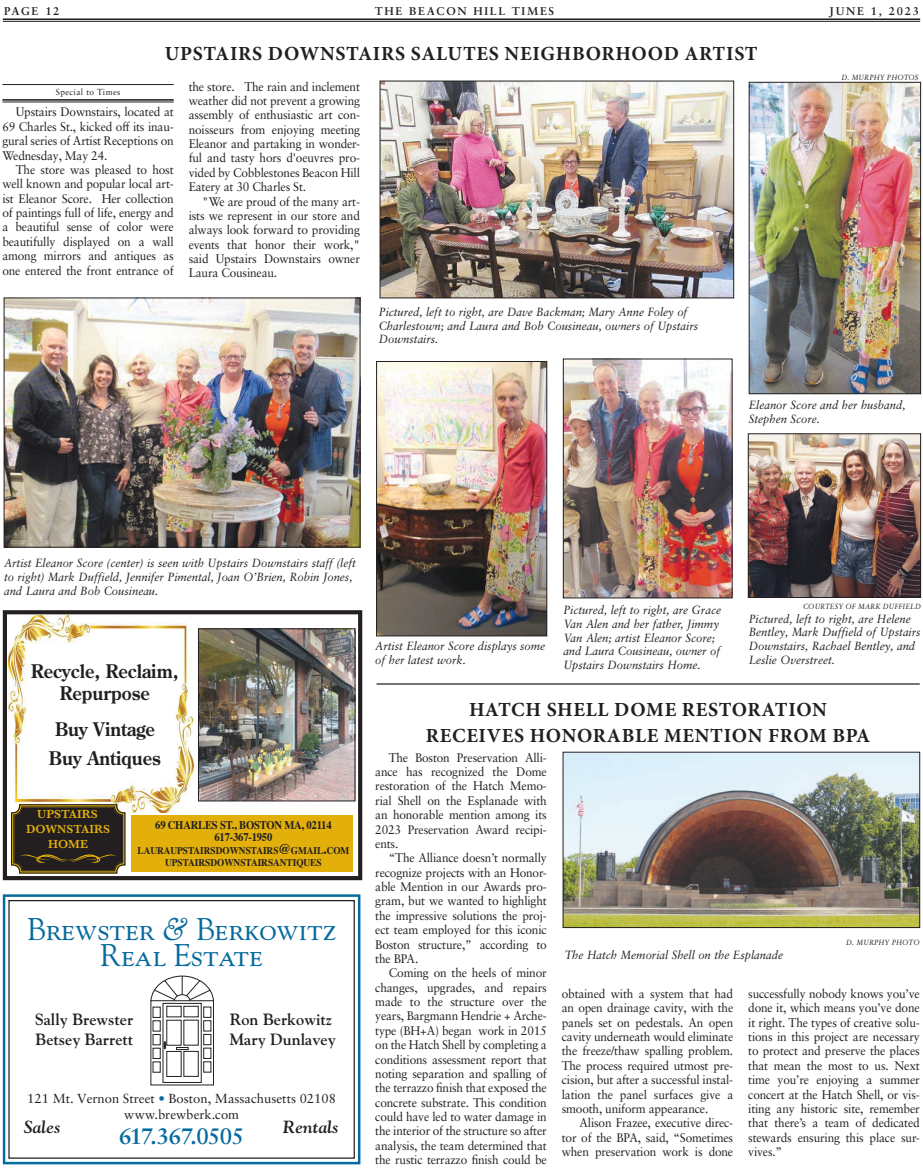
<style>
.page{position:relative;width:923px;height:1170px;background:#fff}
.page>*{position:absolute;margin:0;border:0;box-sizing:border-box;transform-origin:0 0}
.t1{font:31.25px/26.2px "Goudy SC";color:#056a9d;text-align:center}
.t2{font:700 22.5px "Sabon";letter-spacing:-.03em;color:#056a9d}
.Photo_Overline{font:700 20px "Minion Pro";letter-spacing:.035em;color:#231f20}
.t3{font:700 18.75px/22.5px "Century Old Style Std";color:#231f20;text-align:center;scale:.93 1}
.t4{font:italic 700 17.5px "Goudy";color:#231f20}
.t5{font:16.25px/20px "Goudy Bold Os F";color:#231f20}
.t6{font:13.12px/15.8px "Sabon";color:#231f20;text-align:center}
.Body_Text{font:12.5px/14.4px "Sabon LT Pro";letter-spacing:-.015em;color:#231f20;text-align:justify;scale:.95 1}
.t7{font:600 12.12px/14.6px "Baskerville";color:#e2af0b;text-align:center}
.t8{font:italic 11.88px/13.8px "Sabon LT Pro";color:#231f20;scale:.95 1}
.t9{font:700 11.75px/12.2px "Times";letter-spacing:-.02em;color:#231f20;text-align:center;scale:.9 1}
.t10{font:700 11.25px "Sabon LT Pro";letter-spacing:.15em;color:#231f20}
.t11{font:700 10.25px/12.2px "Times";color:#231f20;text-align:center;scale:.9 1}
.Byline{font:8.75px "Sabon LT Pro";letter-spacing:.05em;color:#231f20;scale:.95 1}
.Photo_credit{font:italic 7.5px "Sabon LT Pro";letter-spacing:.01em;color:#231f20;scale:.95 1}
.s1{font-size:14.75px}
.s2{font-family:"Goudy";font-style:italic}
.s3{color:#056a9d}
</style>
<div class="page">
<hr style="left:3px;top:18px;width:917px;height:4px;background:#d4d3d3">
<hr style="left:3px;top:18px;width:917px;height:2px;background:#231f20">
<hr style="left:3px;top:21px;width:917px;height:1px;background:#231f20">
<div style="left:3px;top:610px;width:359px;height:270px;border:4px solid #231f20"></div>
<img style="left:8px;top:616px;width:185px;height:196px">
<div style="left:131px;top:815px;width:222px;height:57px;background:#e2af0b"></div>
<svg style="left:10px;top:804px;width:116px;height:70px;background:#3c3528"></svg>
<img style="left:200px;top:630px;width:153px;height:169px">
<div style="left:198px;top:628px;width:157px;height:173px;border:1px solid #231f20"></div>
<svg style="left:150px;top:976px;width:64px;height:109px"></svg>
<div style="left:3px;top:894px;width:357px;height:270px;border:2px solid #056a9d"></div>
<div style="left:8px;top:900px;width:347px;height:259px;border:1px solid #231f20"></div>
<img style="left:564px;top:754px;width:354px;height:172px">
<div style="left:562px;top:752px;width:358px;height:176px;border:1px solid #231f20"></div>
<hr style="left:2px;top:84px;width:172px;height:1px;background:#231f20">
<hr style="left:2px;top:99px;width:172px;height:2px;background:#231f20">
<hr style="left:2px;top:102px;width:172px;height:1px;background:#231f20">
<img style="left:381px;top:83px;width:351px;height:213px">
<div style="left:379px;top:81px;width:355px;height:217px;border:1px solid #231f20"></div>
<img style="left:6px;top:300px;width:352px;height:246px">
<div style="left:4px;top:298px;width:356px;height:250px;border:1px solid #231f20"></div>
<img style="left:565px;top:361px;width:165px;height:235px">
<div style="left:563px;top:359px;width:169px;height:239px;border:1px solid #231f20"></div>
<img style="left:378px;top:363px;width:167px;height:271px">
<div style="left:376px;top:361px;width:171px;height:275px;border:1px solid #231f20"></div>
<img style="left:750px;top:84px;width:169px;height:308px">
<div style="left:748px;top:82px;width:173px;height:312px;border:1px solid #231f20"></div>
<img style="left:749px;top:435px;width:170px;height:161px">
<div style="left:747px;top:433px;width:174px;height:165px;border:1px solid #231f20"></div>
<hr style="left:376px;top:683px;width:543px;height:2px;background:#231f20">
<p class="t10" style="left:4px;top:4px;width:57px">PAGE 12</p>
<p class="t10" style="left:375px;top:4px;width:181px">THE BEACON HILL TIMES</p>
<p class="t10" style="left:829px;top:4px;width:91px">JUNE 1, 2023</p>
<p class="Photo_Overline" style="left:165px;top:39px;width:594px">UPSTAIRS DOWNSTAIRS SALUTES NEIGHBORHOOD ARTIST</p>
<p class="Byline" style="left:56px;top:87px;width:69px">Special to Times</p>
<p class="Body_Text" style="left:2px;top:105px;width:182px;text-indent:14px">Upstairs Downstairs, located at 69 Charles St., kicked off its inau&shy;gural series of Artist Receptions on Wednesday, May 24.</p>
<p class="Body_Text" style="left:2px;top:162px;width:182px;text-indent:14px">The store was pleased to host well known and popular local art&shy;ist Eleanor Score. Her collection of paintings full of life, energy and a beautiful sense of color were beautifully displayed on a wall among mirrors and antiques as one entered the front entrance of</p>
<p class="Body_Text" style="left:189px;top:79px;width:182px">the store. The rain and inclement weather did not prevent a growing assembly of enthusiastic art con&shy;noisseurs from enjoying meeting Eleanor and partaking in wonder&shy;ful and tasty hors d'oeuvres pro&shy;vided by Cobblestones Beacon Hill Eatery at 30 Charles St.</p>
<p class="Body_Text" style="left:189px;top:194px;width:182px;text-indent:14px">"We are proud of the many art&shy;ists we represent in our store and always look forward to providing events that honor their work," said Upstairs Downstairs owner Laura Cousineau.</p>
<p class="t8" style="left:379px;top:305px;width:337px">Pictured, left to right, are Dave Backman; Mary Anne Foley of<br>Charlestown; and Laura and Bob Cousineau, owners of Upstairs<br>Downstairs.</p>
<p class="Photo_credit" style="left:841px;top:72px;width:83px">D. MURPHY PHOTOS</p>
<p class="t8" style="left:748px;top:398px;width:167px">Eleanor Score and her husband,<br>Stephen Score.</p>
<p class="t8" style="left:4px;top:556px;width:372px">Artist Eleanor Score (center) is seen with Upstairs Downstairs staff (left to right) Mark Duffield, Jennifer Pimental, Joan O’Brien, Robin Jones, and Laura and Bob Cousineau.</p>
<p class="t3" style="left:31px;top:659px;width:160px">Recycle, Reclaim,<br>Repurpose</p>
<p class="t3" style="left:49px;top:715px;width:122px;line-height:28.8px">Buy Vintage<br>Buy Antiques</p>
<p class="t7" style="left:26px;top:807px;width:85px">UPSTAIRS<br>DOWNSTAIRS<br>HOME</p>
<p class="t9" style="left:155px;top:818px;width:197px">69 CHARLES ST., BOSTON MA, 02114<br>617-367-1950</p>
<p class="t11" style="left:137px;top:843px;width:237px">LAURAUPSTAIRSDOWNSTAIRS<span class="s1">@</span>GMAIL<span class="s1">.</span>COM<br>UPSTAIRSDOWNSTAIRSANTIQUES</p>
<p class="t1" style="left:27px;top:915px;width:311px">Brewster <span class="s2">&amp;</span> Berkowitz<br>Real Estate</p>
<p class="t5" style="left:35px;top:1009px;width:100px">Sally Brewster<br>Betsey Barrett</p>
<p class="t5" style="left:230px;top:1009px;width:107px">Ron Berkowitz<br>Mary Dunlavey</p>
<p class="t6" style="left:27px;top:1091px;width:310px">121 Mt. Vernon Street <span class="s3">•</span> Boston, Massachusetts 02108 www.brewberk.com</p>
<p class="t2" style="left:119px;top:1122px;width:126px">617.367.0505</p>
<p class="t4" style="left:24px;top:1116px;width:38px">Sales</p>
<p class="t4" style="left:283px;top:1116px;width:57px">Rentals</p>
<p class="t8" style="left:375px;top:639px;width:180px">Artist Eleanor Score displays some of her latest work.</p>
<p class="t8" style="left:563px;top:603px;width:167px">Pictured, left to right, are Grace<br>Van Alen and her father, Jimmy<br>Van Alen; artist Eleanor Score; and Laura Cousineau, owner of<br>Upstairs Downstairs Home.</p>
<p class="Photo_credit" style="left:803px;top:601px;width:126px">COURTESY OF MARK DUFFIELD</p>
<p class="t8" style="left:748px;top:611px;width:182px">Pictured, left to right, are Helene<br>Bentley, Mark Duffield of Upstairs<br>Downstairs, Rachael Bentley, and<br>Leslie Overstreet.</p>
<p class="Photo_Overline" style="left:469px;top:695px;width:359px">HATCH SHELL DOME RESTORATION</p>
<p class="Photo_Overline" style="left:426px;top:721px;width:446px">RECEIVES HONORABLE MENTION FROM BPA</p>
<p class="Body_Text" style="left:375px;top:750px;width:182px;text-indent:13px">The Boston Preservation Alli&shy;ance has recognized the Dome restoration of the Hatch Memo&shy;rial Shell on the Esplanade with an honorable mention among its 2023 Preservation Award recipi&shy;ents.</p>
<p class="Body_Text" style="left:375px;top:850px;width:182px;text-indent:14px">“The Alliance doesn’t normally recognize projects with an Honor&shy;able Mention in our Awards pro&shy;gram, but we wanted to highlight the impressive solutions the proj&shy;ect team employed for this iconic Boston structure,” according to the BPA.</p>
<p class="Body_Text" style="left:375px;top:965px;width:182px;text-indent:14px">Coming on the heels of minor changes, upgrades, and repairs made to the structure over the years, Bargmann Hendrie + Arche&shy;type (BH+A) began work in 2015 on the Hatch Shell by completing a conditions assessment report that noting separation and spalling of the terrazzo finish that exposed the concrete substrate. This condition could have led to water damage in the interior of the structure so after analysis, the team determined that the rustic terrazzo finish could be</p>
<p class="t8" style="left:564px;top:948px;width:231px">The Hatch Memorial Shell on the Esplanade</p>
<p class="Photo_credit" style="left:846px;top:938px;width:79px">D. MURPHY PHOTO</p>
<p class="Body_Text" style="left:562px;top:986px;width:182px">obtained with a system that had an open drainage cavity, with the panels set on pedestals. An open cavity underneath would eliminate the freeze/thaw spalling problem.<br>The process required utmost pre&shy;cision, but after a successful instal&shy;lation the panel surfaces give a smooth, uniform appearance.</p>
<p class="Body_Text" style="left:562px;top:1115px;width:182px;text-indent:18px">Alison Frazee, executive direc&shy;tor of the BPA, said, “Sometimes when preservation work is done</p>
<p class="Body_Text" style="left:748px;top:986px;width:182px">successfully nobody knows you’ve done it, which means you’ve done it right. The types of creative solu&shy;tions in this project are necessary to protect and preserve the places that mean the most to us. Next time you’re enjoying a summer concert at the Hatch Shell, or vis&shy;iting any historic site, remember that there’s a team of dedicated stewards ensuring this place sur&shy;vives.”</p>
</div>
